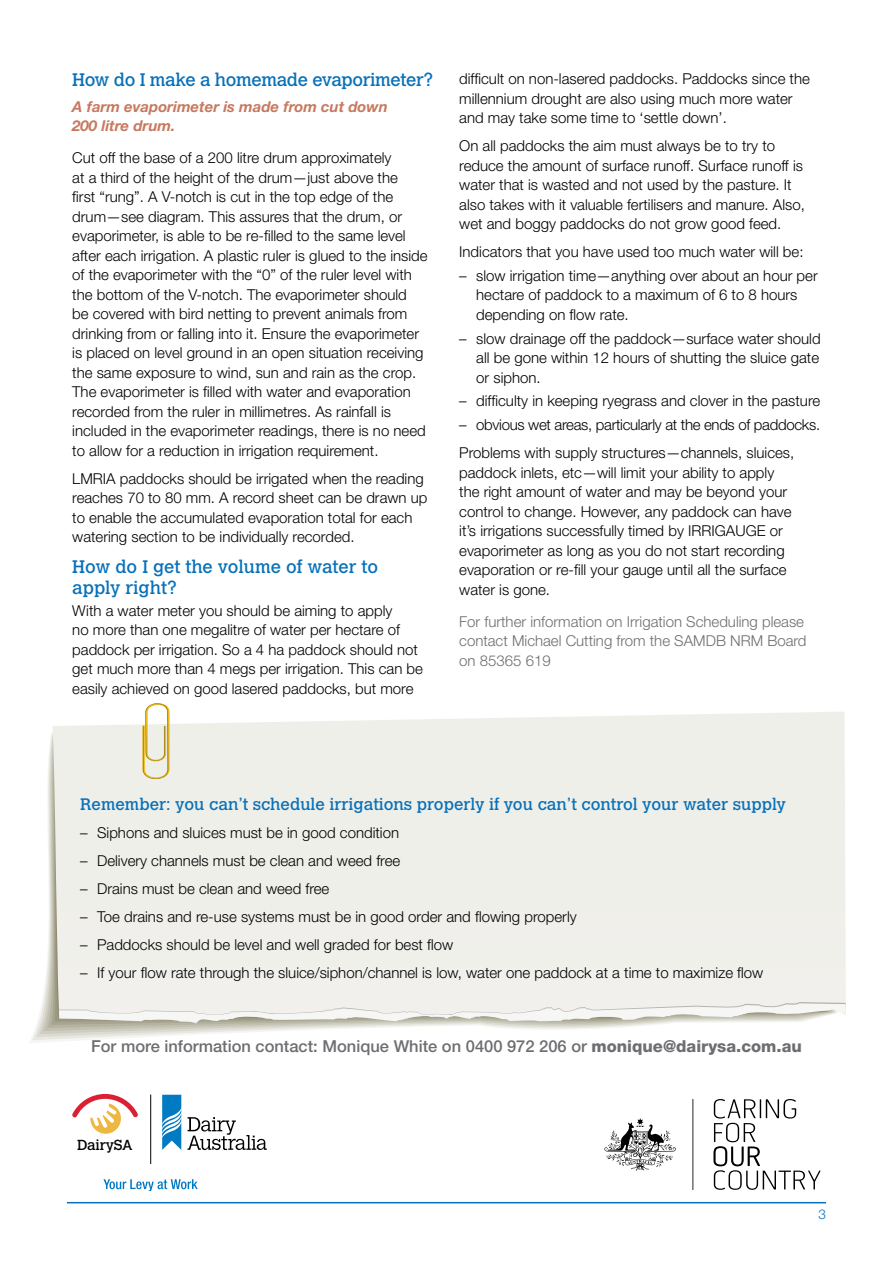
<style>
.page{position:relative;width:893px;height:1263px;background:#fff}
.page>*{position:absolute;margin:0;border:0;box-sizing:border-box;transform-origin:0 0}
.t1{font:18px/21.6px "Calvert MT Std";color:#0871b9}
.t2{font:18px "Calvert MT Std";letter-spacing:-.02em;color:#0871b9}
.t3{font:16.5px "Calvert MT Std";color:#0871b9}
.t4{font:500 16.5px "Helvetica Neue LT Std";color:#6d6e71}
.t5{font:300 15px/19.5px "Helvetica Neue";color:#000}
.t6{font:300 15px/19.5px "Helvetica Neue LT Std";color:#6d6e71}
.t7{font:300 15px/28px "Helvetica Neue";letter-spacing:-.02em;color:#000}
.t8{font:italic 700 15px/19.5px "Helvetica Neue";color:#c7795f}
.t9{font:14.4px "Calvert";letter-spacing:-.01em;color:#000}
.t10{font:300 13.5px "Helvetica Neue LT Std";color:#0871b9}
.s1{font-weight:800}
</style>
<div class="page">
<hr style="left:67px;top:1202px;width:759px;height:1px;background:#0871b9">
<div style="left:52px;top:711px;width:794px;height:306px;background:#efefea"></div>
<svg style="left:59px;top:1002px;width:787px;height:22px"></svg>
<svg style="left:142px;top:703px;width:27px;height:79px"></svg>
<hr style="left:150px;top:1094px;width:1px;height:70px;background:#000">
<svg style="left:188px;top:1117px;width:79px;height:33px"></svg>
<svg style="left:162px;top:1095px;width:19px;height:55px"></svg>
<svg style="left:103px;top:1179px;width:95px;height:12px"></svg>
<svg style="left:72px;top:1094px;width:66px;height:40px"></svg>
<svg style="left:713px;top:1099px;width:108px;height:91px"></svg>
<svg style="left:604px;top:1118px;width:72px;height:52px"></svg>
<hr style="left:692px;top:1099px;width:1px;height:91px;background:#010101">
<p class="t2" style="left:72px;top:69px;width:362px">How do I make a homemade evaporimeter?</p>
<p class="t8" style="left:72px;top:96px;width:317px">A farm evaporimeter is made from cut down<br>200 litre drum.</p>
<p class="t5" style="left:72px;top:148px;width:357px">Cut off the base of a 200 litre drum approximately<br>at a third of the height of the drum—just above the<br>first “rung”. A V-notch is cut in the top edge of the drum—see diagram. This assures that the drum, or evaporimeter, is able to be re-filled to the same level after each irrigation. A plastic ruler is glued to the inside of the evaporimeter with the “0” of the ruler level with the bottom of the V-notch. The evaporimeter should<br>be covered with bird netting to prevent animals from drinking from or falling into it. Ensure the evaporimeter is placed on level ground in an open situation receiving the same exposure to wind, sun and rain as the crop.<br>The evaporimeter is filled with water and evaporation recorded from the ruler in millimetres. As rainfall is included in the evaporimeter readings, there is no need to allow for a reduction in irrigation requirement.</p>
<p class="t5" style="left:72px;top:468px;width:357px">LMRIA paddocks should be irrigated when the reading reaches 70 to 80 mm. A record sheet can be drawn up to enable the accumulated evaporation total for each watering section to be individually recorded.</p>
<p class="t1" style="left:72px;top:556px;width:307px">How do I get the volume of water to apply right?</p>
<p class="t5" style="left:72px;top:600px;width:352px">With a water meter you should be aiming to apply<br>no more than one megalitre of water per hectare of paddock per irrigation. So a 4 ha paddock should not get much more than 4 megs per irrigation. This can be easily achieved on good lasered paddocks, but more</p>
<p class="t5" style="left:459px;top:69px;width:352px">difficult on non-lasered paddocks. Paddocks since the millennium drought are also using much more water and may take some time to ‘settle down’.</p>
<p class="t5" style="left:459px;top:136px;width:347px">On all paddocks the aim must always be to try to reduce the amount of surface runoff. Surface runoff is water that is wasted and not used by the pasture. It also takes with it valuable fertilisers and manure. Also, wet and boggy paddocks do not grow good feed.</p>
<p class="t5" style="left:459px;top:242px;width:346px">Indicators that you have used too much water will be:</p>
<p class="t5" style="left:476px;top:265px;width:343px;text-indent:-17px">– slow irrigation time—anything over about an hour per hectare of paddock to a maximum of 6 to 8 hours depending on flow rate.</p>
<p class="t5" style="left:476px;top:328px;width:346px;text-align:justify;text-indent:-17px">– slow drainage off the paddock—surface water should all be gone within 12 hours of shutting the sluice gate or siphon.</p>
<p class="t5" style="left:459px;top:391px;width:362px">– difficulty in keeping ryegrass and clover in the pasture</p>
<p class="t7" style="left:459px;top:410px;width:362px">– obvious wet areas, particularly at the ends of paddocks.<br>Problems with supply structures—channels, sluices,</p>
<p class="t5" style="left:459px;top:462px;width:334px">paddock inlets, etc—will limit your ability to apply the right amount of water and may be beyond your control to change. However, any paddock can have it’s irrigations successfully timed by IRRIGAUGE or evaporimeter as long as you do not start recording evaporation or re-fill your gauge until all the surface water is gone.</p>
<p class="t6" style="left:459px;top:611px;width:349px">For further information on Irrigation Scheduling please contact Michael Cutting from the SAMDB NRM Board on 85365 619</p>
<p class="t3" style="left:80px;top:795px;width:707px">Remember: you can’t schedule irrigations properly if you can’t control your water supply</p>
<p class="t5" style="left:80px;top:823px;width:320px">– Siphons and sluices must be in good condition</p>
<p class="t5" style="left:80px;top:851px;width:322px">– Delivery channels must be clean and weed free</p>
<p class="t5" style="left:80px;top:879px;width:251px">– Drains must be clean and weed free</p>
<p class="t5" style="left:80px;top:907px;width:498px">– Toe drains and re-use systems must be in good order and flowing properly</p>
<p class="t5" style="left:80px;top:935px;width:375px">– Paddocks should be level and well graded for best flow</p>
<p class="t5" style="left:80px;top:963px;width:685px">– If your flow rate through the sluice/siphon/channel is low, water one paddock at a time to maximize flow</p>
<p class="t4" style="left:91px;top:1036px;width:712px">For more information contact: Monique White on 0400 972 206 or <span class="s1">monique@dairysa.com.au</span></p>
<p class="t9" style="left:77px;top:1136px;width:57px">DairySA</p>
<p class="t10" style="left:818px;top:1205px;width:9px">3</p>
</div>
